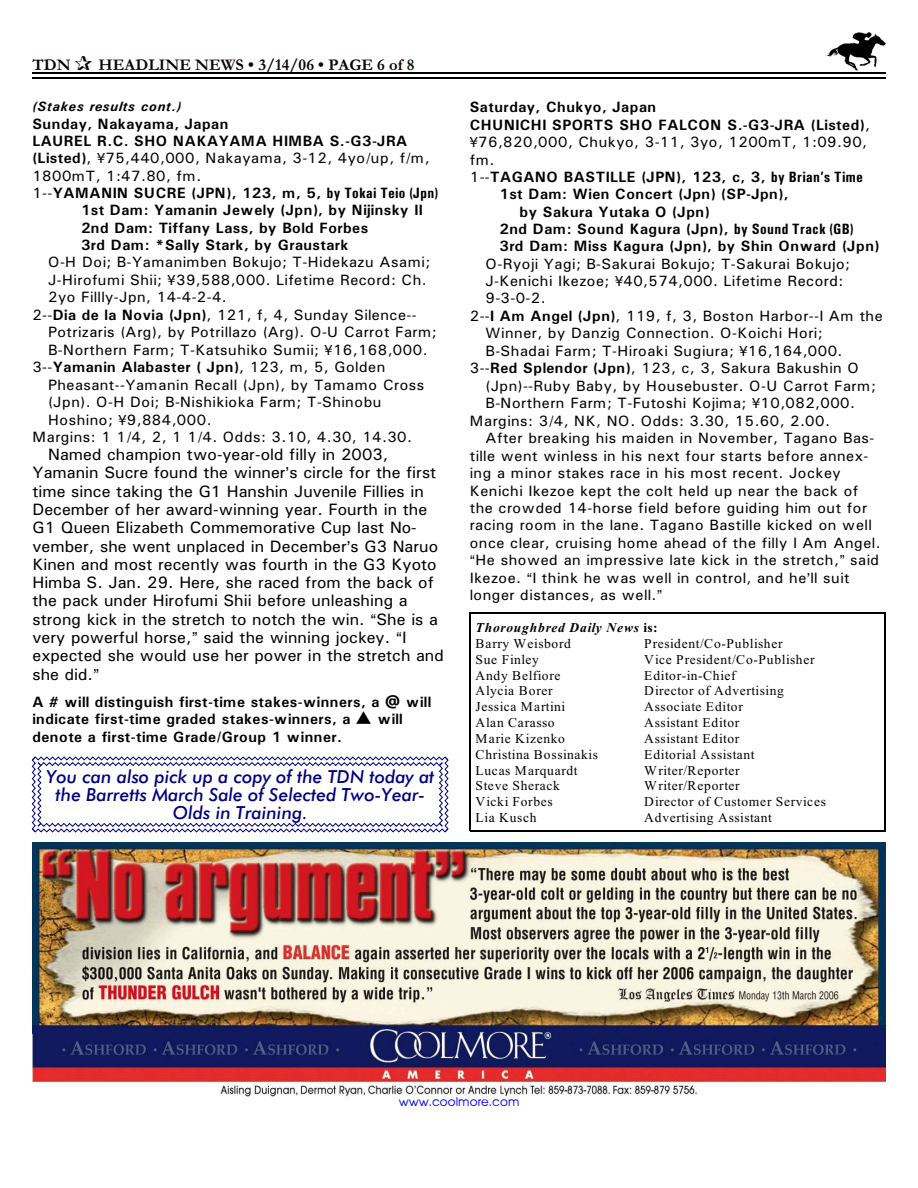
<style>
.page{position:relative;width:918px;height:1188px;background:#fff}
.page>*{position:absolute;margin:0;border:0;box-sizing:border-box;transform-origin:0 0}
.t1{font:italic 18px/18.3px "Futura Md BT";color:#000080;text-align:center}
.t2{font:16.5px/18.3px "Univers";letter-spacing:.005em;color:#000}
.t3{font:700 16.5px "Garamond";letter-spacing:.005em;color:#0f0000}
.t4{font:15px "Univers";letter-spacing:.03em;color:#000}
.t5{font:700 15px/17.4px "Univers";letter-spacing:.03em;color:#000}
.t6{font:13.5px "Times New Roman";letter-spacing:.045em;color:#000}
.t7{font:italic 700 13.5px/15.5px "Times New Roman";letter-spacing:.065em;color:#000}
.t8{font:italic 700 13.5px "Univers";letter-spacing:.06em;color:#000}
.t9{font:12px "Advance";color:#00f}
.s1{color:#001400}
.s2{font-weight:700}
.s3{font-weight:400}
.s4{font-family:"Univers Condensed"}
.s5{font-style:normal}
.s6{font-weight:400;font-style:normal}
</style>
<div class="page">
<img style="left:826px;top:32px;width:60px;height:38px">
<hr style="left:32px;top:72px;width:853px;height:1px;background:#000">
<hr style="left:32px;top:77px;width:853px;height:2px;background:#000">
<img style="left:32px;top:842px;width:854px;height:257px">
<svg style="left:31px;top:756px;width:418px;height:77px"></svg>
<hr style="left:470px;top:612px;width:1px;height:219px;background:#000">
<hr style="left:884px;top:612px;width:1px;height:219px;background:#000">
<hr style="left:470px;top:612px;width:415px;height:2px;background:#000">
<hr style="left:470px;top:830px;width:415px;height:1px;background:#000">
<p class="t3" style="left:32px;top:59px;width:40px">TDN</p>
<p class="t3" style="left:98px;top:59px;width:318px">HEADLINE NEWS • 3/14/06 • PAGE 6 of <span class="s1">8</span></p>
<p class="t8" style="left:32px;top:102px;width:151px">(Stakes results cont.)</p>
<p class="t5" style="left:32px;top:116px;width:197px">Sunday, Nakayama, Japan</p>
<p class="t5" style="left:32px;top:133px;width:376px">LAUREL R.C. SHO NAKAYAMA HIMBA S.-G3-JRA</p>
<p class="t4" style="left:32px;top:153px;width:399px"><span class="s2">(Listed)</span>, 75,440,000, Nakayama, 3-12, 4yo/up, f/m,</p>
<p class="t4" style="left:32px;top:170px;width:171px">1800mT, 1:47.80, fm.</p>
<p class="t5" style="left:32px;top:186px;width:407px"><span class="s3">1--</span>YAMANIN SUCRE (JPN), 123, m, 5, <span class="s4">by Tokai Teio (Jpn)</span></p>
<p class="t5" style="left:81px;top:203px;width:343px">1st Dam: Yamanin Jewely (Jpn), by Nijinsky II</p>
<p class="t5" style="left:81px;top:220px;width:289px">2nd Dam: Tiffany Lass, by Bold Forbes</p>
<p class="t5" style="left:81px;top:237px;width:269px">3rd Dam: *Sally Stark, by Graustark</p>
<p class="t4" style="left:48px;top:257px;width:384px">O-H Doi; B-Yamanimben Bokujo; T-Hidekazu Asami;</p>
<p class="t4" style="left:48px;top:275px;width:380px">J-Hirofumi Shii; 39,588,000. Lifetime Record: Ch.</p>
<p class="t4" style="left:48px;top:292px;width:180px">2yo Fillly-Jpn, 14-4-2-4.</p>
<p class="t4" style="left:32px;top:310px;width:386px">2--<span class="s2">Dia de la Novia (Jpn)</span>, 121, f, 4, Sunday Silence--</p>
<p class="t4" style="left:48px;top:327px;width:390px">Potrizaris (Arg), by Potrillazo (Arg). O-U Carrot Farm;</p>
<p class="t4" style="left:48px;top:344px;width:381px">B-Northern Farm; T-Katsuhiko Sumii; 16,168,000.</p>
<p class="t5" style="left:32px;top:360px;width:354px"><span class="s3">3--</span>Yamanin Alabaster ( Jpn)<span class="s3">, 123, m, 5, Golden</span></p>
<p class="t4" style="left:48px;top:379px;width:378px">Pheasant--Yamanin Recall (Jpn), by Tamamo Cross</p>
<p class="t4" style="left:48px;top:397px;width:335px">(Jpn). O-H Doi; B-Nishikioka Farm; T-Shinobu</p>
<p class="t4" style="left:48px;top:414px;width:165px">Hoshino; 9,884,000.</p>
<p class="t4" style="left:32px;top:432px;width:381px">Margins: 1 1/4, 2, 1 1/4. Odds: 3.10, 4.30, 14.30.</p>
<p class="t2" style="left:32px;top:447px;width:413px;text-indent:16px">Named champion two-year-old filly in 2003, Yamanin Sucre found the winner s circle for the first time since taking the G1 Hanshin Juvenile Fillies in December of her award-winning year. Fourth in the G1 Queen Elizabeth Commemorative Cup last No&shy;vember, she went unplaced in December s G3 Naruo Kinen and most recently was fourth in the G3 Kyoto Himba S. Jan. 29. Here, she raced from the back of the pack under Hirofumi Shii before unleashing a strong kick in the stretch to notch the win. She is a very powerful horse, said the winning jockey. I expected she would use her power in the stretch and she did.</p>
<p class="t5" style="left:32px;top:694px;width:400px">A # will distinguish first-time stakes-winners, a @ will indicate first-time graded stakes-winners, a ▲ will denote a first-time Grade/Group 1 winner.</p>
<p class="t1" style="left:46px;top:769px;width:390px">You can also pick up a copy of the TDN today at the Barretts March Sale of Selected Two-Year-<br>Olds in Training.</p>
<p class="t5" style="left:470px;top:100px;width:188px">Saturday, Chukyo, Japan</p>
<p class="t5" style="left:470px;top:117px;width:402px">CHUNICHI SPORTS SHO FALCON S.-G3-JRA (Listed)<span class="s3">,</span></p>
<p class="t4" style="left:478px;top:137px;width:391px">76,820,000, Chukyo, 3-11, 3yo, 1200mT, 1:09.90,</p>
<p class="t4" style="left:470px;top:154px;width:26px">fm.</p>
<p class="t5" style="left:470px;top:169px;width:395px"><span class="s3">1--</span>TAGANO BASTILLE (JPN), 123, c, 3, <span class="s4">by Brian’s Time</span></p>
<p class="t5" style="left:500px;top:187px;width:291px">1st Dam: Wien Concert (Jpn) (SP-Jpn),</p>
<p class="t5" style="left:520px;top:204px;width:192px">by Sakura Yutaka O (Jpn)</p>
<p class="t5" style="left:500px;top:221px;width:356px">2nd Dam: Sound Kagura (Jpn), <span class="s4">by Sound Track (GB)</span></p>
<p class="t5" style="left:500px;top:239px;width:381px">3rd Dam: Miss Kagura (Jpn), by Shin Onward (Jpn)</p>
<p class="t4" style="left:485px;top:258px;width:366px">O-Ryoji Yagi; B-Sakurai Bokujo; T-Sakurai Bokujo;</p>
<p class="t4" style="left:485px;top:276px;width:360px">J-Kenichi Ikezoe; 40,574,000. Lifetime Record:</p>
<p class="t4" style="left:485px;top:293px;width:62px">9-3-0-2.</p>
<p class="t4" style="left:470px;top:311px;width:415px">2--<span class="s2">I Am Angel (Jpn)</span>, 119, f, 3, Boston Harbor--I Am the</p>
<p class="t4" style="left:485px;top:328px;width:339px">Winner, by Danzig Connection. O-Koichi Hori;</p>
<p class="t4" style="left:485px;top:346px;width:359px">B-Shadai Farm; T-Hiroaki Sugiura; 16,164,000.</p>
<p class="t4" style="left:470px;top:363px;width:391px">3--<span class="s2">Red Splendor (Jpn)</span>, 123, c, 3, Sakura Bakushin O</p>
<p class="t4" style="left:485px;top:380px;width:392px">(Jpn)--Ruby Baby, by Housebuster. O-U Carrot Farm;</p>
<p class="t4" style="left:485px;top:398px;width:371px">B-Northern Farm; T-Futoshi Kojima; 10,082,000.</p>
<p class="t4" style="left:470px;top:415px;width:362px">Margins: 3/4, NK, NO. Odds: 3.30, 15.60, 2.00.</p>
<p class="t4" style="left:485px;top:433px;width:390px">After breaking his maiden in November, Tagano Bas-</p>
<p class="t4" style="left:470px;top:450px;width:400px">tille went winless in his next four starts before annex-</p>
<p class="t4" style="left:470px;top:468px;width:373px">ing a minor stakes race in his most recent. Jockey</p>
<p class="t4" style="left:470px;top:485px;width:390px">Kenichi Ikezoe kept the colt held up near the back of</p>
<p class="t4" style="left:470px;top:503px;width:399px">the crowded 14-horse field before guiding him out for</p>
<p class="t4" style="left:470px;top:520px;width:404px">racing room in the lane. Tagano Bastille kicked on well</p>
<p class="t4" style="left:470px;top:538px;width:412px">once clear, cruising home ahead of the filly I Am Angel.</p>
<p class="t4" style="left:476px;top:555px;width:405px">He showed an impressive late kick in the stretch, said</p>
<p class="t4" style="left:470px;top:573px;width:381px">Ikezoe. I think he was well in control, and he ll suit</p>
<p class="t4" style="left:470px;top:590px;width:188px">longer distances, as well.</p>
<p class="t7" style="left:476px;top:622px;width:184px">Thoroughbred Daily News <span class="s5">is:<br></span><span class="s6">Barry Weisbord</span></p>
<p class="t6" style="left:644px;top:638px;width:140px">President/Co-Publisher</p>
<p class="t6" style="left:476px;top:654px;width:65px">Sue Finley</p>
<p class="t6" style="left:644px;top:654px;width:172px">Vice President/Co-Publisher</p>
<p class="t6" style="left:476px;top:670px;width:87px">Andy Belfiore</p>
<p class="t6" style="left:644px;top:670px;width:93px">Editor-in-Chief</p>
<p class="t6" style="left:476px;top:686px;width:79px">Alycia Borer</p>
<p class="t6" style="left:644px;top:686px;width:141px">Director of Advertising</p>
<p class="t6" style="left:476px;top:702px;width:91px">Jessica Martini</p>
<p class="t6" style="left:644px;top:702px;width:100px">Associate Editor</p>
<p class="t6" style="left:476px;top:718px;width:81px">Alan Carasso</p>
<p class="t6" style="left:644px;top:718px;width:97px">Assistant Editor</p>
<p class="t6" style="left:476px;top:734px;width:91px">Marie Kizenko</p>
<p class="t6" style="left:644px;top:734px;width:97px">Assistant Editor</p>
<p class="t6" style="left:476px;top:749px;width:124px">Christina Bossinakis</p>
<p class="t6" style="left:644px;top:749px;width:112px">Editorial Assistant</p>
<p class="t6" style="left:476px;top:765px;width:104px">Lucas Marquardt</p>
<p class="t6" style="left:644px;top:765px;width:97px">Writer/Reporter</p>
<p class="t6" style="left:476px;top:781px;width:86px">Steve Sherack</p>
<p class="t6" style="left:644px;top:781px;width:97px">Writer/Reporter</p>
<p class="t6" style="left:476px;top:797px;width:79px">Vicki Forbes</p>
<p class="t6" style="left:644px;top:797px;width:183px">Director of Customer Services</p>
<p class="t6" style="left:476px;top:813px;width:63px">Lia Kusch</p>
<p class="t6" style="left:644px;top:813px;width:129px">Advertising Assistant</p>
<p class="t9" style="left:399px;top:1097px;width:122px">www.coolmore.com</p>
</div>
